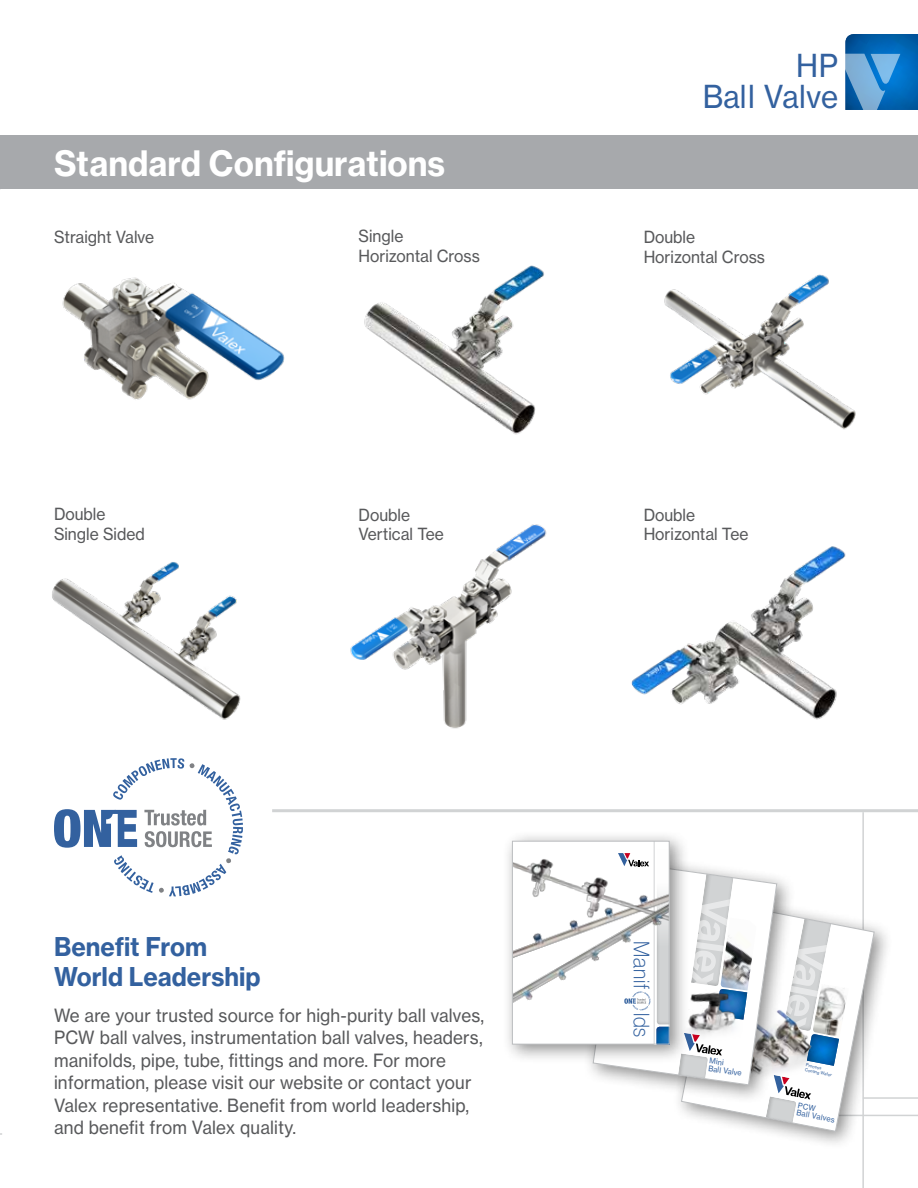
<style>
.page{position:relative;width:918px;height:1188px;background:#fff}
.page>*{position:absolute;margin:0;border:0;box-sizing:border-box;transform-origin:0 0}
.t1{font:34.5px "N Haas Grotesk TX Std 75 Bd";color:#fff;scale:.95 1}
.t2{font:31.2px/31.2px "N Haas Grotesk TX Std 55 Rg";letter-spacing:.005em;color:#33619f;text-align:right;scale:.95 1}
.t3{font:25.5px/30px "N Haas Grotesk TX Std 75 Bd";color:#33619f;scale:.95 1}
.t4{font:21.75px "N Haas Grotesk DS Std 35 X Lt";letter-spacing:.04em;color:#33619f;scale:.95 1}
.t5{font:18px/22.5px "N Haas Grotesk TX Std 55 Rg";letter-spacing:.01em;color:#58595b;scale:.95 1}
.t6{font:16.5px/19.8px "N Haas Grotesk TX Std 55 Rg";color:#58595b;scale:.95 1}
.t7{font:7.65px/7.6px "N Haas Grotesk TX Std 55 Rg";color:#33619e;scale:.95 1}
.t8{font:7.65px/7.6px "N Haas Grotesk TX Std 55 Rg";color:#33619f;scale:.95 1}
.t9{font:4.2px/4.8px "N Haas Grotesk TX Std 55 Rg";color:#33619e;scale:.95 1}
</style>
<div class="page">
<svg style="left:845px;top:34px;width:73px;height:76px"></svg>
<img style="left:350px;top:524px;width:197px;height:205px">
<hr style="left:272px;top:809px;width:646px;height:3px;background:#d1d3d4">
<img style="left:631px;top:546px;width:215px;height:174px">
<img style="left:62px;top:277px;width:223px;height:123px">
<img style="left:364px;top:265px;width:180px;height:170px">
<img style="left:52px;top:562px;width:189px;height:158px">
<div style="left:0;top:135px;width:918px;height:54px;background:#a7a9ac"></div>
<svg style="left:54px;top:758px;width:189px;height:138px"></svg>
<img style="left:664px;top:274px;width:192px;height:156px">
<hr style="left:862px;top:812px;width:2px;height:376px;background:#d1d3d4">
<hr style="left:775px;top:1115px;width:143px;height:1px;background:#d1d3d4">
<hr style="left:863px;top:1097px;width:55px;height:2px;background:#d1d3d4">
<div style="left:672px;top:892px;width:221px;height:259px;background:#000;opacity:.45"></div>
<svg style="left:680px;top:901px;width:195px;height:231px"></svg>
<div style="left:501px;top:830px;width:189px;height:235px;background:#000;opacity:.45"></div>
<div style="left:512px;top:841px;width:157px;height:203px;background:#fff"></div>
<hr style="left:654px;top:841px;width:1px;height:203px;background:#d1d3d4">
<img style="left:514px;top:859px;width:78px;height:31px">
<img style="left:514px;top:890px;width:78px;height:113px">
<svg style="left:592px;top:849px;width:261px;height:276px"></svg>
<div style="left:512px;top:841px;width:158px;height:204px;border:1px solid #bcbec0"></div>
<h1 class="t1" style="left:54px;top:142px;width:413px">Standard Configurations</h1>
<h2 class="t2" style="left:703px;top:50px;width:144px">HP<br>Ball Valve</h2>
<p class="t6" style="left:54px;top:227px;width:107px">Straight Valve</p>
<p class="t6" style="left:54px;top:505px;width:97px">Double<br>Single Sided</p>
<p class="t6" style="left:359px;top:226px;width:129px">Single<br>Horizontal Cross</p>
<p class="t6" style="left:644px;top:227px;width:129px">Double<br>Horizontal Cross</p>
<p class="t6" style="left:359px;top:505px;width:91px">Double<br>Vertical Tee</p>
<p class="t6" style="left:644px;top:505px;width:112px">Double<br>Horizontal Tee</p>
<h3 class="t3" style="left:54px;top:932px;width:219px">Benefit From<br>World Leadership</h3>
<p class="t5" style="left:54px;top:1004px;width:454px">We are your trusted source for high-purity ball valves, PCW ball valves, instrumentation ball valves, headers, manifolds, pipe, tube, fittings and more. For more information, please visit our website or contact your Valex representative. Benefit from world leadership, and benefit from Valex quality.</p>
<p class="t4" style="left:654px;top:941px;width:103px;rotate:90deg">Manif lds</p>
<p class="t8" style="left:710px;top:1057px;width:37px;rotate:8deg">Mini<br>Ball Valve</p>
<p class="t9" style="left:807px;top:1063px;width:30px;rotate:11deg">Process<br>Cooling Water</p>
<p class="t7" style="left:799px;top:1101px;width:43px;rotate:11deg">PCW<br>Ball Valves</p>
</div>
